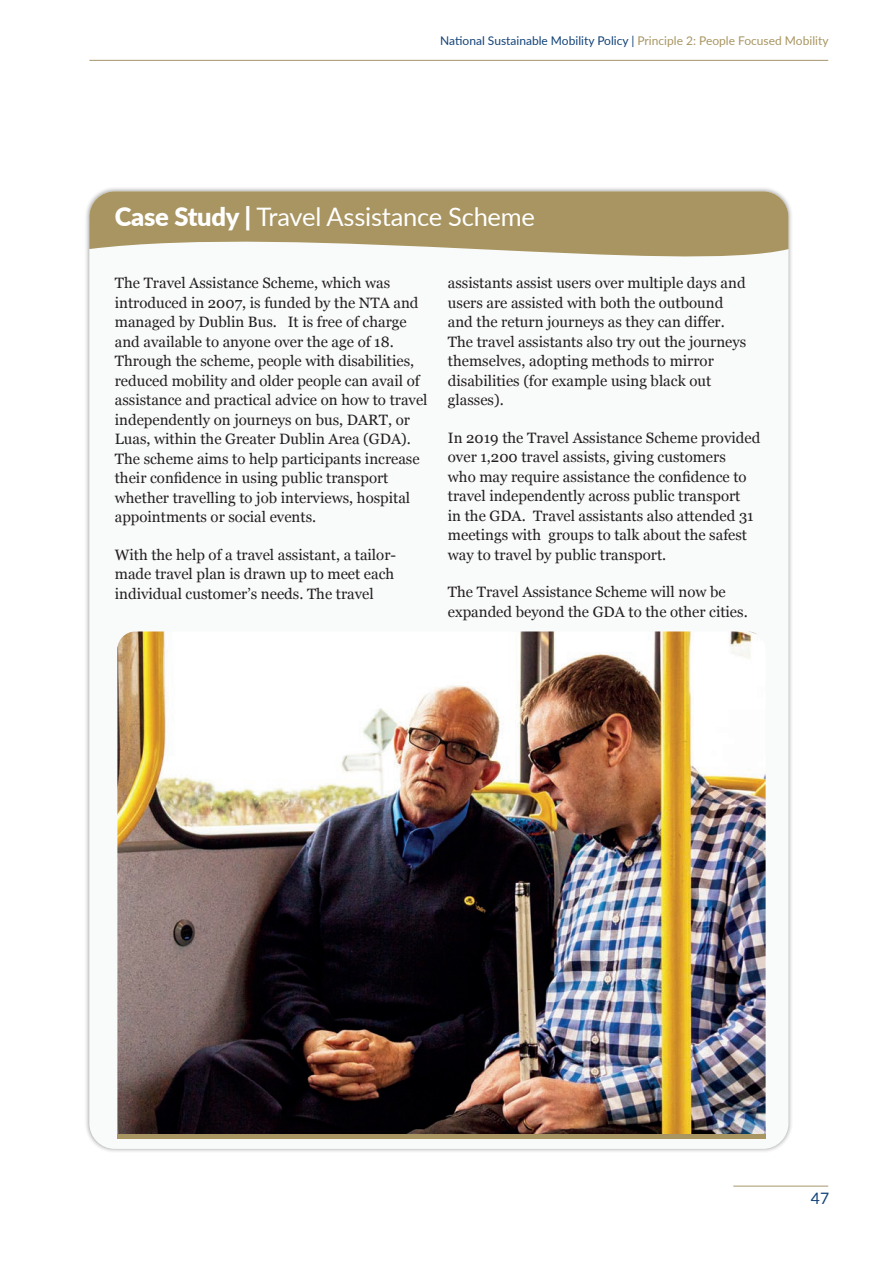
<style>
.page{position:relative;width:893px;height:1263px;background:#fff}
.page>*{position:absolute;margin:0;border:0;box-sizing:border-box;transform-origin:0 0}
.t1{font:25.5px "Lato";letter-spacing:-.01em;color:#fff}
.t2{font:15.75px "Lato";color:#124378}
.t3{font:15px/19.5px "Georgia";color:#231f20}
.t4{font:12px "Lato";color:#124378}
.s1{color:#a89561}
.s2{font-weight:900}
</style>
<div class="page">
<hr style="left:89px;top:60px;width:739px;height:1px;background:#a4966b">
<hr style="left:733px;top:1186px;width:95px;height:1px;background:#a4966b">
<div style="left:85px;top:187px;width:708px;height:966px;background:#231f20;opacity:.4"></div>
<div style="left:89px;top:191px;width:699px;height:958px;background:#f9fafa;border-radius:26px"></div>
<svg style="left:89px;top:191px;width:699px;height:84px;fill:#a89561"></svg>
<img style="left:117px;top:631px;width:649px;height:503px">
<div style="left:117px;top:1134px;width:649px;height:5px;background:#a89561"></div>
<p class="t4" style="left:440px;top:32px;width:390px">National Sustainable Mobility Policy | <span class="s1">Principle 2: People Focused Mobility</span></p>
<h1 class="t1" style="left:115px;top:198px;width:422px"><span class="s2">Case Study |</span> Travel Assistance Scheme</h1>
<p class="t3" style="left:115px;top:272px;width:314px">The Travel Assistance Scheme, which was introduced in 2007, is funded by the NTA and managed by Dublin Bus. It is free of charge and available to anyone over the age of 18.<br>Through the scheme, people with disabilities, reduced mobility and older people can avail of assistance and practical advice on how to travel independently on journeys on bus, DART, or Luas, within the Greater Dublin Area (GDA).<br>The scheme aims to help participants increase their confidence in using public transport whether travelling to job interviews, hospital appointments or social events.</p>
<p class="t3" style="left:115px;top:544px;width:283px;text-align:justify">With the help of a travel assistant, a tailor&shy;made travel plan is drawn up to meet each individual customer’s needs. The travel</p>
<p class="t3" style="left:448px;top:272px;width:300px">assistants assist users over multiple days and users are assisted with both the outbound and the return journeys as they can differ.<br>The travel assistants also try out the journeys themselves, adopting methods to mirror disabilities (for example using black out glasses).</p>
<p class="t3" style="left:448px;top:427px;width:314px">In 2019 the Travel Assistance Scheme provided over 1,200 travel assists, giving customers<br>who may require assistance the confidence to travel independently across public transport<br>in the GDA. Travel assistants also attended 31 meetings with groups to talk about the safest way to travel by public transport.</p>
<p class="t3" style="left:448px;top:581px;width:301px">The Travel Assistance Scheme will now be expanded beyond the GDA to the other cities.</p>
<p class="t2" style="left:811px;top:1187px;width:20px">47</p>
</div>
